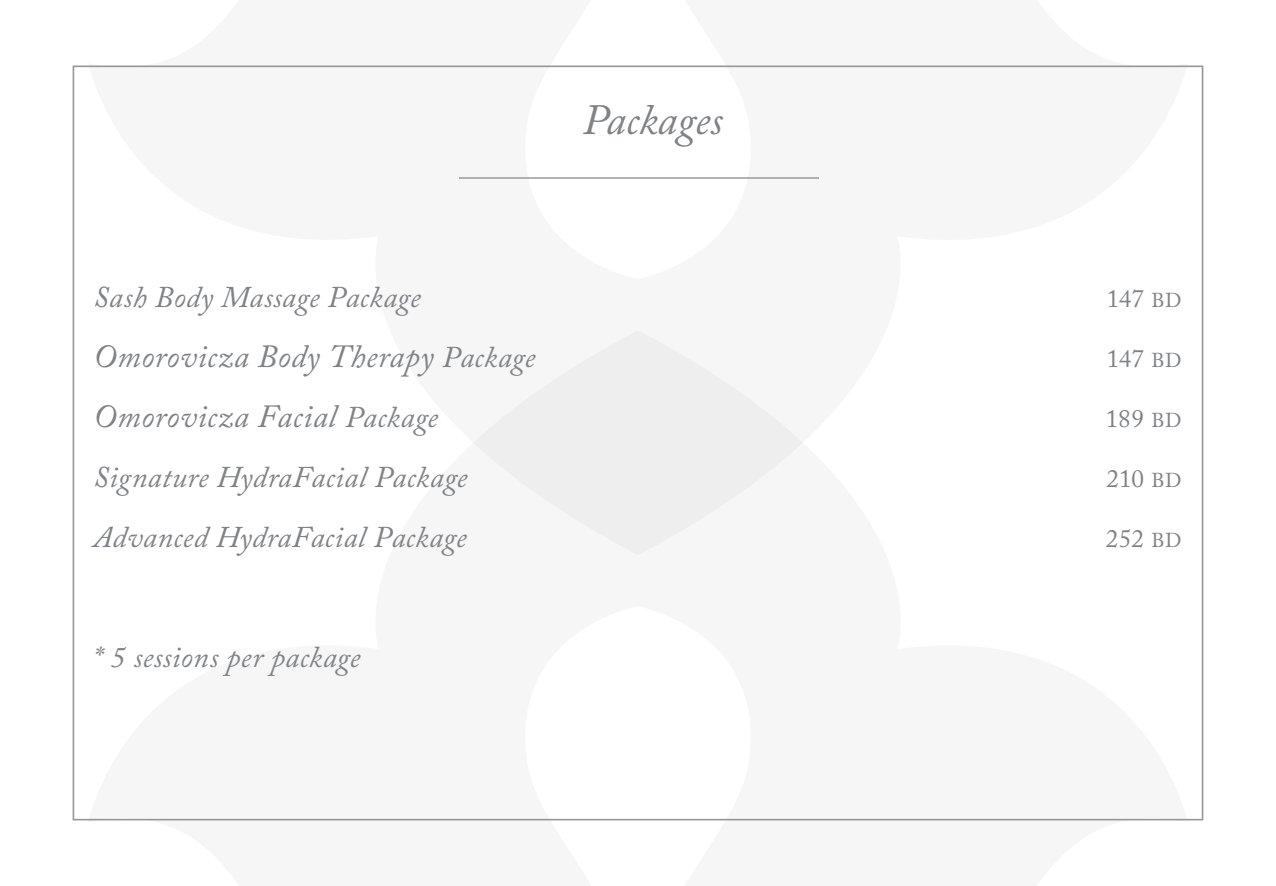
<style>
.page{position:relative;width:1276px;height:886px;background:#fff}
.page>*{position:absolute;margin:0;border:0;box-sizing:border-box;transform-origin:0 0}
.t1{font:italic 43px "Adobe Caslon";color:#808285}
.t2{font:italic 32.25px "Adobe Caslon Pro";letter-spacing:.02em;color:#808285}
.t3{font:italic 30px "Adobe Caslon Pro";letter-spacing:.015em;color:#808285}
.t4{font:25px "Adobe Caslon Pro";color:#808285}
.s1{font-size:20px}
.s2{font-size:30px}
</style>
<div class="page">
<svg style="left:88px;top:65px;width:1099px;height:490px;fill:#f6f6f6"></svg>
<hr style="left:459px;top:177px;width:359px;height:2px;background:#808285">
<p class="t1" style="left:582px;top:96px;width:142px">Packages</p>
<p class="t3" style="left:94px;top:279px;width:328px">Sash Body Massage Package</p>
<p class="t4" style="left:1107px;top:284px;width:76px">147 <span class="s1">BD</span></p>
<p class="t2" style="left:94px;top:337px;width:443px">Omorovicza Body Therapy <span class="s2">Package</span></p>
<p class="t4" style="left:1107px;top:344px;width:76px">147 <span class="s1">BD</span></p>
<p class="t2" style="left:94px;top:397px;width:346px">Omorovicza Facial <span class="s2">Package</span></p>
<p class="t4" style="left:1106px;top:404px;width:77px">189 <span class="s1">BD</span></p>
<p class="t3" style="left:94px;top:459px;width:375px">Signature HydraFacial Package</p>
<p class="t4" style="left:1106px;top:464px;width:76px">210 <span class="s1">BD</span></p>
<p class="t3" style="left:94px;top:519px;width:374px">Advanced HydraFacial Package</p>
<p class="t4" style="left:1106px;top:524px;width:77px">252 <span class="s1">BD</span></p>
<p class="t3" style="left:94px;top:639px;width:268px">* 5 sessions per package</p>
</div>
